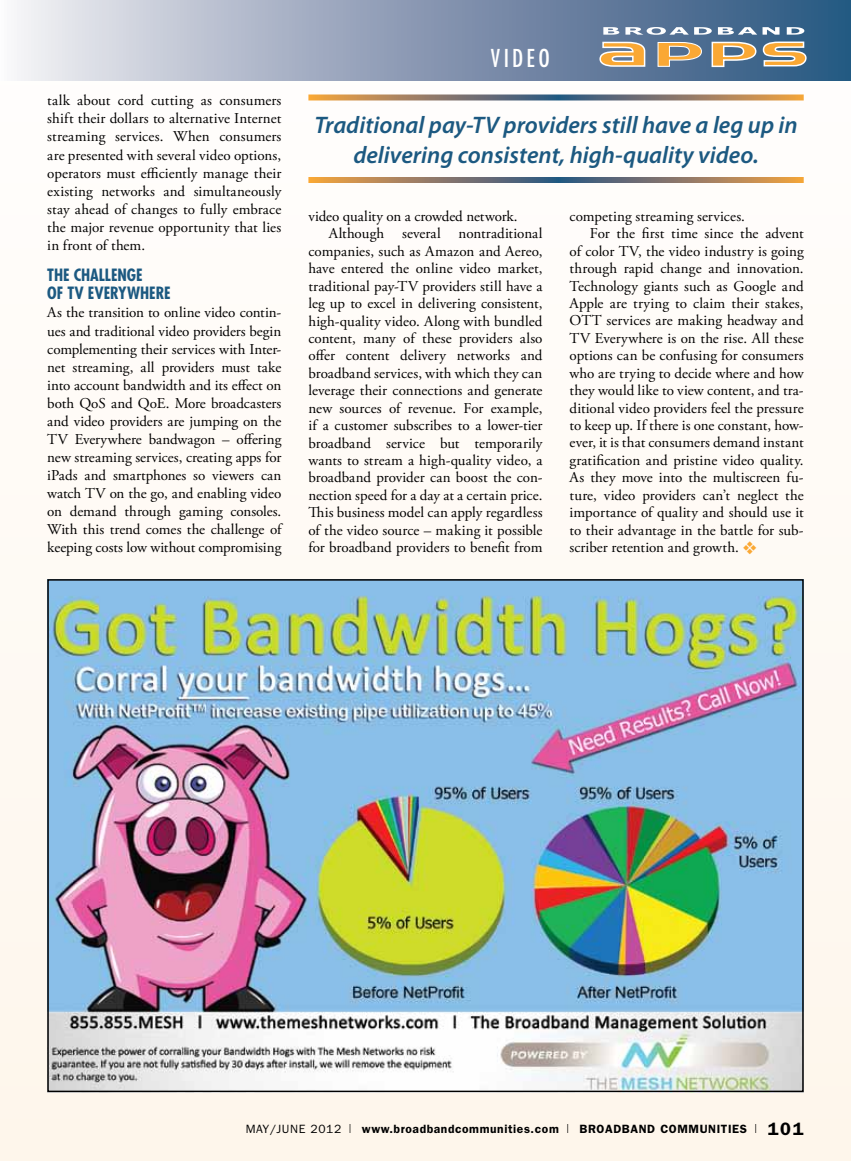
<style>
.page{position:relative;width:851px;height:1161px;background:#fff}
.page>*{position:absolute;margin:0;border:0;box-sizing:border-box;transform-origin:0 0}
.t1{font:italic 600 24px/30px "Myriad Pro";color:#1c5981;text-align:center}
.t2{font:condensed 24px "Futura";letter-spacing:.14em;color:#fff}
.t3{font:700 condensed 16.5px/18px "Futura";color:#1c5981}
.t4{font:15px/18px "Adobe Garamond Pro";letter-spacing:.005em;color:#000;text-align:justify}
.t5{font:600 12px "Franklin Gothic";letter-spacing:.05em;color:#000}
.s1{color:#faa834}
.s2{font-weight:400}
.s3{font-family:"Helvetica";font-weight:300;font-stretch:condensed}
.s4{font-size:18px}
</style>
<div class="page">
<div style="left:0;top:0;width:850px;height:1161px;background:#fffbf7"></div>
<div style="left:0;top:0;width:850px;height:81px;background:linear-gradient(to right,#f1ebf0,#254f7b)"></div>
<svg style="left:598px;top:41px;width:48px;height:27px"></svg>
<svg style="left:657px;top:41px;width:45px;height:26px"></svg>
<svg style="left:710px;top:41px;width:97px;height:27px;background:#ada087"></svg>
<svg style="left:603px;top:27px;width:201px;height:8px"></svg>
<img style="left:50px;top:582px;width:750px;height:507px">
<svg style="left:308px;top:94px;width:495px;height:6px;background:#988571"></svg>
<svg style="left:308px;top:177px;width:495px;height:6px;background:#8f7a65"></svg>
<p class="t4" style="left:47px;top:92px;width:236px">talk about cord cutting as consumers shift their dollars to alternative Internet streaming services. When consumers are presented with several video options, operators must efficiently manage their existing networks and simultaneously stay ahead of changes to fully embrace the major revenue opportunity that lies in front of them.</p>
<p class="t3" style="left:47px;top:266px;width:125px">THE CHALLENGE<br>OF TV EVERYWHERE</p>
<p class="t4" style="left:47px;top:304px;width:236px">As the transition to online video contin&shy;ues and traditional video providers begin complementing their services with Inter&shy;net streaming, all providers must take into account bandwidth and its effect on both QoS and QoE. More broadcasters and video providers are jumping on the TV Everywhere bandwagon – offering new streaming services, creating apps for iPads and smartphones so viewers can watch TV on the go, and enabling video on demand through gaming consoles.<br>With this trend comes the challenge of keeping costs low without compromising</p>
<h1 class="t2" style="left:491px;top:44px;width:60px">Video</h1>
<h1 class="t1" style="left:314px;top:109px;width:484px">Traditional pay-TV providers still have a leg up in delivering consistent, high-quality video.</h1>
<p class="t4" style="left:308px;top:208px;width:211px">video quality on a crowded network.</p>
<p class="t4" style="left:328px;top:225px;width:215px">Although several nontraditional</p>
<p class="t4" style="left:308px;top:243px;width:236px">companies, such as Amazon and Aereo,</p>
<p class="t4" style="left:308px;top:260px;width:235px">have entered the online video market,</p>
<p class="t4" style="left:308px;top:277px;width:236px">traditional pay-TV providers still have a</p>
<p class="t4" style="left:308px;top:295px;width:235px">leg up to excel in delivering consistent,</p>
<p class="t4" style="left:308px;top:312px;width:235px">high-quality video. Along with bundled</p>
<p class="t4" style="left:308px;top:330px;width:235px">content, many of these providers also</p>
<p class="t4" style="left:308px;top:347px;width:236px">offer content delivery networks and</p>
<p class="t4" style="left:308px;top:365px;width:235px">broadband services, with which they can</p>
<p class="t4" style="left:308px;top:382px;width:235px">leverage their connections and generate</p>
<p class="t4" style="left:308px;top:399px;width:235px">new sources of revenue. For example,</p>
<p class="t4" style="left:308px;top:417px;width:235px">if a customer subscribes to a lower-tier</p>
<p class="t4" style="left:308px;top:434px;width:235px">broadband service but temporarily</p>
<p class="t4" style="left:308px;top:452px;width:236px">wants to stream a high-quality video, a</p>
<p class="t4" style="left:308px;top:469px;width:235px">broadband provider can boost the con-</p>
<p class="t4" style="left:308px;top:487px;width:236px">nection speed for a day at a certain price.</p>
<p class="t4" style="left:308px;top:504px;width:236px">This business model can apply regardless</p>
<p class="t4" style="left:308px;top:521px;width:235px">of the video source – making it possible</p>
<p class="t4" style="left:308px;top:539px;width:235px">for broadband providers to benefit from</p>
<p class="t4" style="left:569px;top:208px;width:177px">competing streaming services.</p>
<p class="t4" style="left:590px;top:225px;width:215px">For the first time since the advent</p>
<p class="t4" style="left:569px;top:242px;width:236px">of color TV, the video industry is going</p>
<p class="t4" style="left:569px;top:260px;width:235px">through rapid change and innovation.</p>
<p class="t4" style="left:569px;top:277px;width:236px">Technology giants such as Google and</p>
<p class="t4" style="left:569px;top:295px;width:235px">Apple are trying to claim their stakes,</p>
<p class="t4" style="left:569px;top:312px;width:235px">OTT services are making headway and</p>
<p class="t4" style="left:569px;top:330px;width:235px">TV Everywhere is on the rise. All these</p>
<p class="t4" style="left:569px;top:347px;width:235px">options can be confusing for consumers</p>
<p class="t4" style="left:569px;top:365px;width:236px">who are trying to decide where and how</p>
<p class="t4" style="left:569px;top:382px;width:235px">they would like to view content, and tra-</p>
<p class="t4" style="left:569px;top:399px;width:235px">ditional video providers feel the pressure</p>
<p class="t4" style="left:569px;top:417px;width:235px">to keep up. If there is one constant, how-</p>
<p class="t4" style="left:569px;top:434px;width:235px">ever, it is that consumers demand instant</p>
<p class="t4" style="left:569px;top:452px;width:235px">gratification and pristine video quality.</p>
<p class="t4" style="left:569px;top:469px;width:235px">As they move into the multiscreen fu-</p>
<p class="t4" style="left:569px;top:487px;width:235px">ture, video providers can’t neglect the</p>
<p class="t4" style="left:569px;top:504px;width:236px">importance of quality and should use it</p>
<p class="t4" style="left:569px;top:521px;width:235px">to their advantage in the battle for sub-</p>
<p class="t4" style="left:569px;top:539px;width:189px">scriber retention and growth. <span class="s1">❖</span></p>
<p class="t5" style="left:246px;top:1122px;width:559px"><span class="s2">MAY/JUNE 2012</span> <span class="s3">|</span> www.broadbandcommunities.com <span class="s3">|</span> BROADBAND COMMUNITIES <span class="s3">|</span> <span class="s4">101</span></p>
</div>
